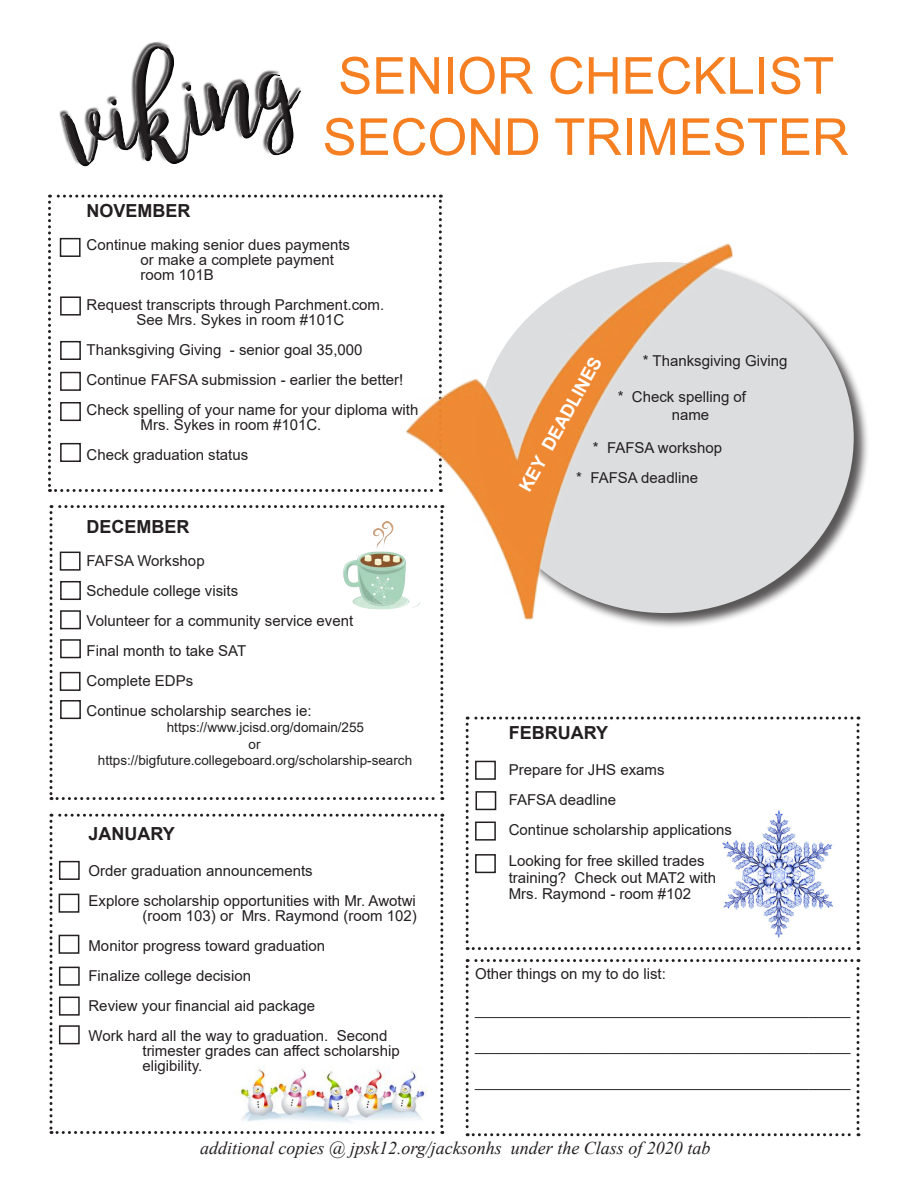
<style>
.page{position:relative;width:918px;height:1188px;background:#fff}
.page>*{position:absolute;margin:0;border:0;box-sizing:border-box;transform-origin:0 0}
.t1{font:51px "Arial";color:#f57f21}
.t2{font:italic 18px "Times New Roman";color:#231f20}
.t3{font:700 18px "Arial";color:#231f20}
.t4{font:700 18px "Arial";color:#fff}
.t5{font:15px/15px "Arial";color:#231f20}
.t6{font:13.5px "Arial";color:#231f20}
</style>
<div class="page">
<div style="left:476px;top:261px;width:393px;height:368px;background:#231f20;opacity:.75"></div>
<div style="left:477px;top:262px;width:377px;height:351px;background:#dcdddf;border-radius:50%"></div>
<svg style="left:48px;top:195px;width:341px;height:297px"></svg>
<svg style="left:49px;top:505px;width:394px;height:295px"></svg>
<svg style="left:49px;top:814px;width:394px;height:320px"></svg>
<svg style="left:466px;top:717px;width:393px;height:233px"></svg>
<div style="left:60px;top:238px;width:21px;height:19px;border:2px solid #231f20"></div>
<div style="left:59px;top:861px;width:21px;height:19px;border:2px solid #231f20"></div>
<div style="left:60px;top:552px;width:21px;height:19px;border:2px solid #231f20"></div>
<div style="left:475px;top:761px;width:21px;height:19px;border:2px solid #231f20"></div>
<svg style="left:57px;top:41px;width:259px;height:155px"></svg>
<div style="left:60px;top:581px;width:21px;height:19px;border:2px solid #231f20"></div>
<div style="left:60px;top:341px;width:21px;height:19px;border:2px solid #231f20"></div>
<div style="left:60px;top:372px;width:21px;height:19px;border:2px solid #231f20"></div>
<div style="left:60px;top:296px;width:21px;height:20px;border:2px solid #231f20"></div>
<div style="left:475px;top:791px;width:21px;height:19px;border:2px solid #231f20"></div>
<div style="left:60px;top:610px;width:21px;height:19px;border:2px solid #231f20"></div>
<div style="left:60px;top:402px;width:21px;height:19px;border:2px solid #231f20"></div>
<img style="left:716px;top:806px;width:123px;height:133px">
<div style="left:475px;top:822px;width:21px;height:19px;border:2px solid #231f20"></div>
<div style="left:59px;top:894px;width:20px;height:19px;border:2px solid #231f20"></div>
<div style="left:59px;top:935px;width:20px;height:19px;border:2px solid #231f20"></div>
<div style="left:59px;top:967px;width:21px;height:19px;border:2px solid #231f20"></div>
<div style="left:60px;top:443px;width:21px;height:19px;border:2px solid #231f20"></div>
<div style="left:60px;top:639px;width:21px;height:19px;border:2px solid #231f20"></div>
<div style="left:60px;top:672px;width:21px;height:19px;border:2px solid #231f20"></div>
<div style="left:59px;top:997px;width:21px;height:19px;border:2px solid #231f20"></div>
<div style="left:59px;top:1025px;width:21px;height:19px;border:2px solid #231f20"></div>
<div style="left:60px;top:700px;width:21px;height:19px;border:2px solid #231f20"></div>
<svg style="left:466px;top:959px;width:393px;height:177px"></svg>
<div style="left:475px;top:854px;width:21px;height:19px;border:2px solid #231f20"></div>
<img style="left:389px;top:194px;width:364px;height:474px">
<img style="left:341px;top:522px;width:81px;height:91px">
<img style="left:235px;top:1061px;width:193px;height:67px">
<p class="t1" style="left:338px;top:41px;width:497px">SENIOR CHECKLIST</p>
<p class="t1" style="left:323px;top:102px;width:528px">SECOND TRIMESTER</p>
<p class="t3" style="left:87px;top:198px;width:106px">NOVEMBER</p>
<p class="t5" style="left:87px;top:237px;width:265px">Continue making senior dues payments</p>
<p class="t5" style="left:141px;top:252px;width:195px">or make a complete payment</p>
<p class="t5" style="left:141px;top:267px;width:75px">room 101B</p>
<p class="t5" style="left:137px;top:297px;width:249px;text-indent:-50px">Request transcripts through Parchment.com.<br>See Mrs. Sykes in room #101C</p>
<p class="t5" style="left:87px;top:342px;width:277px">Thanksgiving Giving - senior goal 35,000</p>
<p class="t5" style="left:87px;top:372px;width:318px">Continue FAFSA submission - earlier the better!</p>
<p class="t5" style="left:141px;top:402px;width:279px;text-indent:-54px">Check spelling of your name for your diploma with<br>Mrs. Sykes in room #101C.</p>
<p class="t5" style="left:87px;top:447px;width:163px">Check graduation status</p>
<p class="t3" style="left:87px;top:514px;width:104px">DECEMBER</p>
<p class="t5" style="left:87px;top:553px;width:120px">FAFSA Workshop</p>
<p class="t5" style="left:87px;top:583px;width:153px">Schedule college visits</p>
<p class="t5" style="left:87px;top:613px;width:268px">Volunteer for a community service event</p>
<p class="t5" style="left:87px;top:643px;width:161px">Final month to take SAT</p>
<p class="t5" style="left:87px;top:673px;width:108px">Complete EDPs</p>
<p class="t5" style="left:87px;top:703px;width:227px">Continue scholarship searches ie:</p>
<p class="t6" style="left:167px;top:718px;width:199px">https://www.jcisd.org/domain/255</p>
<p class="t6" style="left:249px;top:735px;width:14px">or</p>
<p class="t6" style="left:98px;top:751px;width:316px">https://bigfuture.collegeboard.org/scholarship-search</p>
<p class="t3" style="left:88px;top:821px;width:88px">JANUARY</p>
<p class="t5" style="left:88px;top:864px;width:226px">Order graduation announcements</p>
<p class="t5" style="left:88px;top:894px;width:330px;text-align:right">Explore scholarship opportunities with Mr. Awotwi (room 103) or Mrs. Raymond (room 102)</p>
<p class="t5" style="left:88px;top:939px;width:238px">Monitor progress toward graduation</p>
<p class="t5" style="left:88px;top:969px;width:164px">Finalize college decision</p>
<p class="t5" style="left:88px;top:999px;width:228px">Review your financial aid package</p>
<p class="t5" style="left:88px;top:1029px;width:301px">Work hard all the way to graduation. Second</p>
<p class="t5" style="left:142px;top:1044px;width:259px">trimester grades can affect scholarship eligibility.</p>
<p class="t5" style="left:643px;top:354px;width:146px">* Thanksgiving Giving</p>
<p class="t5" style="left:618px;top:390px;width:130px">* Check spelling of</p>
<p class="t5" style="left:672px;top:408px;width:39px">name</p>
<p class="t5" style="left:593px;top:441px;width:131px">* FAFSA workshop</p>
<p class="t5" style="left:576px;top:471px;width:123px">* FAFSA deadline</p>
<p class="t4" style="left:513px;top:484px;width:152px;rotate:-61deg">KEY DEADLINES</p>
<p class="t3" style="left:509px;top:720px;width:101px">FEBRUARY</p>
<p class="t5" style="left:509px;top:762px;width:157px">Prepare for JHS exams</p>
<p class="t5" style="left:509px;top:792px;width:109px">FAFSA deadline</p>
<p class="t5" style="left:509px;top:822px;width:225px">Continue scholarship applications</p>
<p class="t5" style="left:509px;top:854px;width:197px">Looking for free skilled trades</p>
<p class="t5" style="left:509px;top:870px;width:209px">training? Check out MAT2 with</p>
<p class="t5" style="left:509px;top:887px;width:184px">Mrs. Raymond - room #102</p>
<p class="t5" style="left:475px;top:966px;width:192px">Other things on my to do list:</p>
<p class="t5" style="left:475px;top:1002px;width:377px">_____________________________________________</p>
<p class="t5" style="left:475px;top:1038px;width:377px">_____________________________________________</p>
<p class="t5" style="left:475px;top:1074px;width:377px">_____________________________________________</p>
<p class="t2" style="left:200px;top:1136px;width:512px">additional copies @ jpsk12.org/jacksonhs under the Class of 2020 tab</p>
</div>
